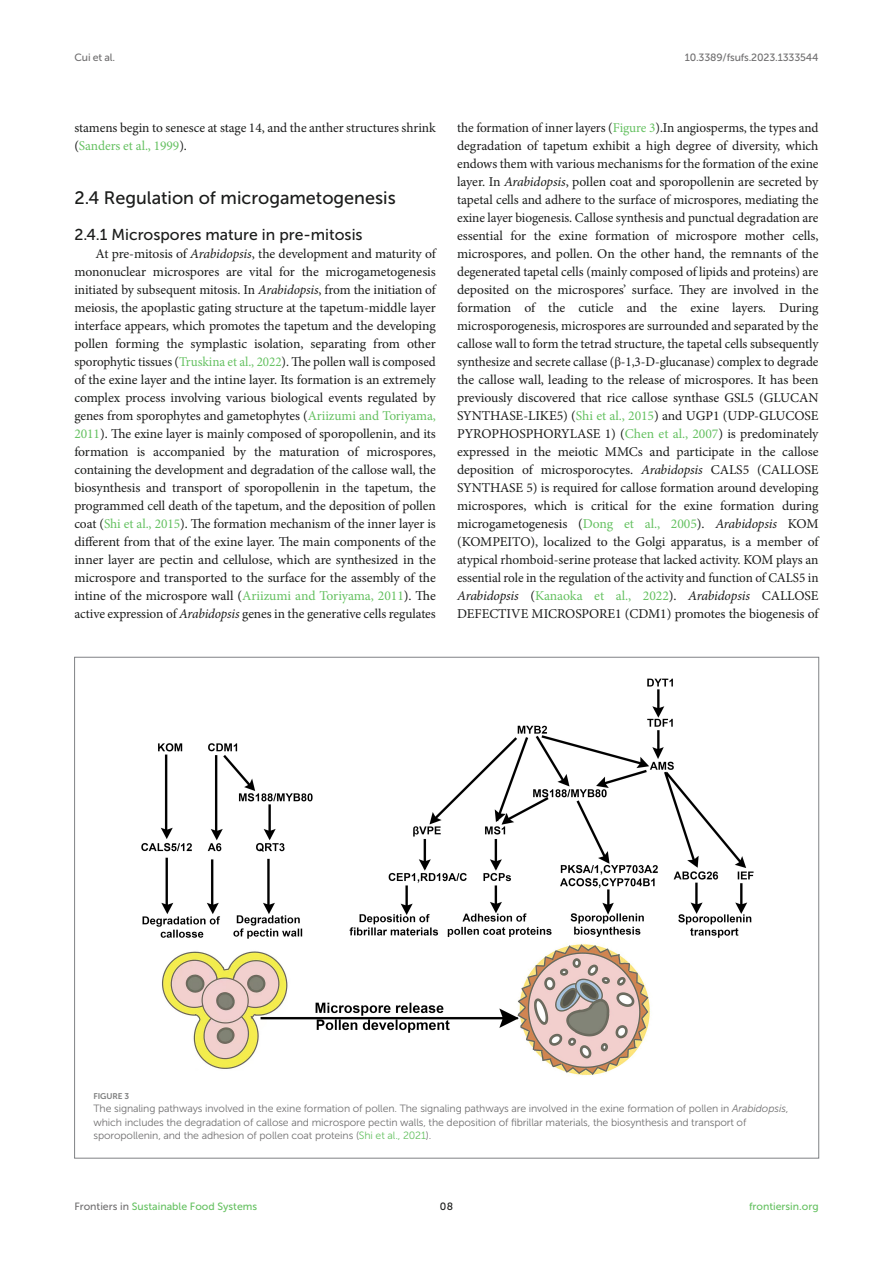
<style>
.page{position:relative;width:893px;height:1263px;background:#fff}
.page>*{position:absolute;margin:0;border:0;box-sizing:border-box;transform-origin:0 0}
.HEAD_2{font:18px "Museo Sans 500";color:#1b1c1b}
.HEAD_3_after_HEAD_2{font:15.75px "Museo Sans 500";color:#1b1c1b}
.TEXT_FLUSH{font:13.5px/18px "Minion Pro";letter-spacing:-.005em;color:#1b1c1b;text-align:justify}
.FIG_LEG{font:10.5px/13.5px "Museo Sans 300";letter-spacing:-.01em;color:#706f70}
.t1{font:10.5px "Museo Sans 500";color:#65c161}
.t2{font:10.5px "Museo Sans 500";letter-spacing:-.015em;color:#706f70}
.t3{font:10.5px "Museo Sans 500";color:#1b1c1b}
.FIG_HD{font:8.25px "Museo Sans 700";letter-spacing:-.01em;color:#7e7f7f}
.s1{color:#65c161}
.s2{font-style:italic}
.s3{font-family:"STIX General"}
.s4{color:#706f70}
</style>
<div class="page">
<img style="left:141px;top:678px;width:613px;height:398px">
<p class="t2" style="left:74px;top:51px;width:42px">Cui et al.</p>
<p class="t2" style="left:685px;top:51px;width:135px">10.3389/fsufs.2023.1333544</p>
<p class="TEXT_FLUSH" style="left:74px;top:119px;width:363px">stamens begin to senesce at stage 14, and the anther structures shrink (<span class="s1">Sanders et al., 1999</span>).</p>
<p class="HEAD_2" style="left:74px;top:188px;width:323px">2.4 Regulation of microgametogenesis</p>
<p class="HEAD_3_after_HEAD_2" style="left:74px;top:226px;width:290px">2.4.1 Microspores mature in pre-mitosis</p>
<p class="TEXT_FLUSH" style="left:74px;top:245px;width:363px;text-indent:21px">At pre-mitosis of <span class="s2">Arabidopsis</span>, the development and maturity of mononuclear microspores are vital for the microgametogenesis initiated by subsequent mitosis. In <span class="s2">Arabidopsis</span>, from the initiation of meiosis, the apoplastic gating structure at the tapetum-middle layer interface appears, which promotes the tapetum and the developing pollen forming the symplastic isolation, separating from other sporophytic tissues (<span class="s1">Truskina et al., 2022</span>). The pollen wall is composed of the exine layer and the intine layer. Its formation is an extremely complex process involving various biological events regulated by genes from sporophytes and gametophytes (<span class="s1">Ariizumi and Toriyama, 2011</span>). The exine layer is mainly composed of sporopollenin, and its formation is accompanied by the maturation of microspores, containing the development and degradation of the callose wall, the biosynthesis and transport of sporopollenin in the tapetum, the programmed cell death of the tapetum, and the deposition of pollen coat (<span class="s1">Shi et al., 2015</span>). The formation mechanism of the inner layer is different from that of the exine layer. The main components of the inner layer are pectin and cellulose, which are synthesized in the microspore and transported to the surface for the assembly of the intine of the microspore wall (<span class="s1">Ariizumi and Toriyama, 2011</span>). The active expression of <span class="s2">Arabidopsis</span> genes in the generative cells regulates</p>
<p class="TEXT_FLUSH" style="left:457px;top:119px;width:363px">the formation of inner layers (<span class="s1">Figure 3</span>).In angiosperms, the types and degradation of tapetum exhibit a high degree of diversity, which endows them with various mechanisms for the formation of the exine layer. In <span class="s2">Arabidopsis</span>, pollen coat and sporopollenin are secreted by tapetal cells and adhere to the surface of microspores, mediating the exine layer biogenesis. Callose synthesis and punctual degradation are essential for the exine formation of microspore mother cells, microspores, and pollen. On the other hand, the remnants of the degenerated tapetal cells (mainly composed of lipids and proteins) are deposited on the microspores’ surface. They are involved in the formation of the cuticle and the exine layers. During microsporogenesis, microspores are surrounded and separated by the callose wall to form the tetrad structure, the tapetal cells subsequently synthesize and secrete callase (<span class="s3">β</span>-1,3-D-glucanase) complex to degrade the callose wall, leading to the release of microspores. It has been previously discovered that rice callose synthase GSL5 (GLUCAN SYNTHASE-LIKE5) (<span class="s1">Shi et al., 2015</span>) and UGP1 (UDP-GLUCOSE PYROPHOSPHORYLASE 1) (<span class="s1">Chen et al., 2007</span>) is predominately expressed in the meiotic MMCs and participate in the callose deposition of microsporocytes. <span class="s2">Arabidopsis</span> CALS5 (CALLOSE SYNTHASE 5) is required for callose formation around developing microspores, which is critical for the exine formation during microgametogenesis (<span class="s1">Dong et al., 2005</span>). <span class="s2">Arabidopsis</span> KOM (KOMPEITO), localized to the Golgi apparatus, is a member of atypical rhomboid-serine protease that lacked activity. KOM plays an essential role in the regulation of the activity and function of CALS5 in <span class="s2">Arabidopsis</span> (<span class="s1">Kanaoka et al., 2022</span>). <span class="s2">Arabidopsis</span> CALLOSE DEFECTIVE MICROSPORE1 (CDM1) promotes the biogenesis of</p>
<p class="FIG_HD" style="left:94px;top:1091px;width:37px">FIGURE 3</p>
<p class="FIG_LEG" style="left:94px;top:1102px;width:696px">The signaling pathways involved in the exine formation of pollen. The signaling pathways are involved in the exine formation of pollen in <span class="s2">Arabidopsis</span>, which includes the degradation of callose and microspore pectin walls, the deposition of fibrillar materials, the biosynthesis and transport of sporopollenin, and the adhesion of pollen coat proteins (<span class="s1">Shi et al., 2021</span>).</p>
<p class="t1" style="left:74px;top:1200px;width:184px"><span class="s4">Frontiers in</span> Sustainable Food Systems</p>
<p class="t3" style="left:440px;top:1200px;width:15px">08</p>
<p class="t1" style="left:749px;top:1200px;width:71px">frontiersin.org</p>
</div>
